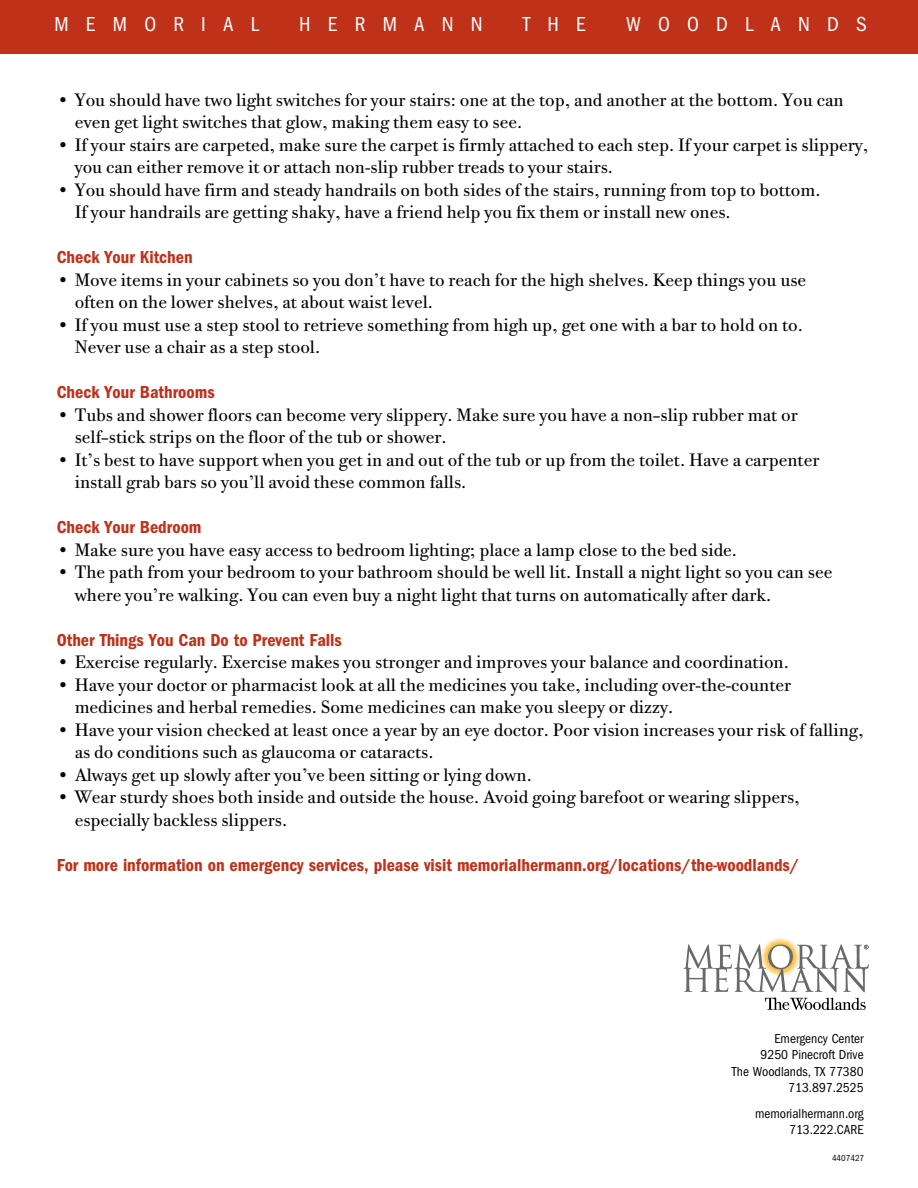
<style>
.page{position:relative;width:918px;height:1188px;background:#fff}
.page>*{position:absolute;margin:0;border:0;box-sizing:border-box;transform-origin:0 0}
.t1{font:21px "Franklin Got Cd ITC";letter-spacing:.82em;color:#fff}
.t2{font:18px/22.5px "Bodoni Twe ITC";color:#000}
.t3{font:600 18px "Franklin Got Cd ITC";color:#c0311a}
.t4{font:13.5px/16.5px "Franklin Got Cd ITC";color:#000;text-align:right}
.t5{font:9px "Franklin Got Cd ITC";color:#000}
</style>
<div class="page">
<div style="left:0;top:0;width:918px;height:53px;background:#c0311a"></div>
<img style="left:766px;top:938px;width:28px;height:6px">
<svg style="left:683px;top:944px;width:186px;height:66px"></svg>
<p class="t1" style="left:54px;top:12px;width:206px">MEMORIAL</p>
<p class="t1" style="left:299px;top:12px;width:185px">HERMANN</p>
<p class="t1" style="left:523px;top:12px;width:65px">THE</p>
<p class="t1" style="left:626px;top:12px;width:242px">WOODLANDS</p>
<p class="t2" style="left:75px;top:88px;width:770px;text-indent:-18px">• You should have two light switches for your stairs: one at the top, and another at the bottom. You can even get light switches that glow, making them easy to see.</p>
<p class="t2" style="left:75px;top:133px;width:795px;text-indent:-18px">• If your stairs are carpeted, make sure the carpet is firmly attached to each step. If your carpet is slippery, you can either remove it or attach non-slip rubber treads to your stairs.</p>
<p class="t2" style="left:75px;top:178px;width:747px;text-indent:-18px">• You should have firm and steady handrails on both sides of the stairs, running from top to bottom.<br>If your handrails are getting shaky, have a friend help you fix them or install new ones.</p>
<p class="t3" style="left:57px;top:247px;width:137px">Check Your Kitchen</p>
<p class="t2" style="left:75px;top:268px;width:733px;text-indent:-18px">• Move items in your cabinets so you don’t have to reach for the high shelves. Keep things you use often on the lower shelves, at about waist level.</p>
<p class="t2" style="left:75px;top:313px;width:730px;text-indent:-18px">• If you must use a step stool to retrieve something from high up, get one with a bar to hold on to.<br>Never use a chair as a step stool.</p>
<p class="t3" style="left:57px;top:382px;width:160px">Check Your Bathrooms</p>
<p class="t2" style="left:75px;top:403px;width:725px;text-indent:-18px">• Tubs and shower floors can become very slippery. Make sure you have a non–slip rubber mat or self–stick strips on the floor of the tub or shower.</p>
<p class="t2" style="left:75px;top:448px;width:746px;text-indent:-18px">• It’s best to have support when you get in and out of the tub or up from the toilet. Have a carpenter install grab bars so you’ll avoid these common falls.</p>
<p class="t3" style="left:57px;top:517px;width:146px">Check Your Bedroom</p>
<p class="t2" style="left:57px;top:538px;width:682px">• Make sure you have easy access to bedroom lighting; place a lamp close to the bed side.</p>
<p class="t2" style="left:75px;top:561px;width:759px;text-indent:-18px">• The path from your bedroom to your bathroom should be well lit. Install a night light so you can see where you’re walking. You can even buy a night light that turns on automatically after dark.</p>
<p class="t3" style="left:57px;top:629px;width:287px">Other Things You Can Do to Prevent Falls</p>
<p class="t2" style="left:57px;top:651px;width:734px">• Exercise regularly. Exercise makes you stronger and improves your balance and coordination.</p>
<p class="t2" style="left:75px;top:673px;width:718px;text-indent:-18px">• Have your doctor or pharmacist look at all the medicines you take, including over-the-counter medicines and herbal remedies. Some medicines can make you sleepy or dizzy.</p>
<p class="t2" style="left:75px;top:718px;width:791px;text-indent:-18px">• Have your vision checked at least once a year by an eye doctor. Poor vision increases your risk of falling, as do conditions such as glaucoma or cataracts.</p>
<p class="t2" style="left:57px;top:763px;width:477px">• Always get up slowly after you’ve been sitting or lying down.</p>
<p class="t2" style="left:75px;top:786px;width:727px;text-indent:-18px">• Wear sturdy shoes both inside and outside the house. Avoid going barefoot or wearing slippers, especially backless slippers.</p>
<p class="t3" style="left:57px;top:854px;width:744px">For more information on emergency services, please visit memorialhermann.org/locations/the-woodlands/</p>
<p class="t4" style="left:732px;top:1030px;width:133px">Emergency Center<br>9250 Pinecroft Drive<br>The Woodlands, TX 77380<br>713.897.2525</p>
<p class="t4" style="left:755px;top:1105px;width:110px">memorialhermann.org<br>713.222.CARE</p>
<p class="t5" style="left:832px;top:1152px;width:34px">4407427</p>
</div>
